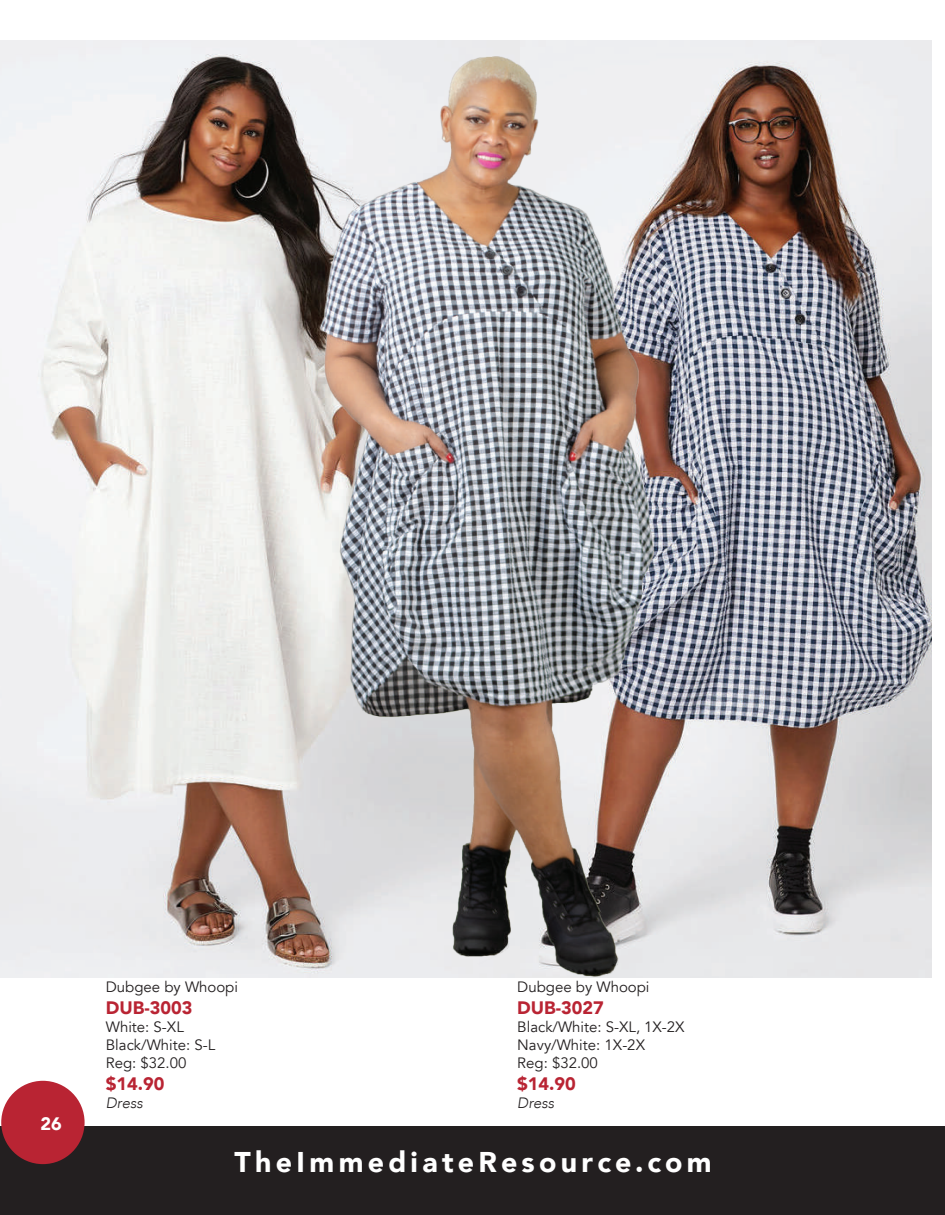
<style>
.page{position:relative;width:945px;height:1215px;background:#fff}
.page>*{position:absolute;margin:0;border:0;box-sizing:border-box;transform-origin:0 0}
.t1{font:900 28.5px "Avenir";letter-spacing:.15em;color:#fff}
.t2{font:900 18px "Avenir";color:#b92433}
.t3{font:900 18px "Avenir";color:#fff}
.t4{font:15px/18px "Avenir";color:#231f20}
.t5{font:italic 300 15px "Avenir";color:#231f20}
</style>
<div class="page">
<img style="left:0;top:40px;width:254px;height:937px">
<img style="left:715px;top:40px;width:217px;height:937px">
<img style="left:254px;top:40px;width:461px;height:937px">
<div style="left:932px;top:1127px;width:13px;height:88px;background:#231f20"></div>
<div style="left:1px;top:1127px;width:931px;height:88px;background:#231f20"></div>
<div style="left:1px;top:1081px;width:84px;height:83px;background:#b92433;border-radius:50%"></div>
<p class="t3" style="left:40px;top:1108px;width:23px">26</p>
<p class="t4" style="left:106px;top:979px;width:134px">Dubgee by Whoopi</p>
<p class="t2" style="left:106px;top:992px;width:88px">DUB-3003</p>
<p class="t4" style="left:106px;top:1018px;width:111px">White: S-XL<br>Black/White: S-L<br>Reg: $32.00</p>
<p class="t2" style="left:106px;top:1068px;width:60px">$14.90</p>
<p class="t5" style="left:106px;top:1094px;width:38px">Dress</p>
<p class="t4" style="left:517px;top:979px;width:134px">Dubgee by Whoopi</p>
<p class="t2" style="left:517px;top:992px;width:88px">DUB-3027</p>
<p class="t4" style="left:517px;top:1018px;width:169px">Black/White: S-XL, 1X-2X<br>Navy/White: 1X-2X<br>Reg: $32.00</p>
<p class="t2" style="left:517px;top:1068px;width:60px">$14.90</p>
<p class="t5" style="left:517px;top:1094px;width:38px">Dress</p>
<h1 class="t1" style="left:235px;top:1138px;width:479px">TheImmediateResource.com</h1>
</div>
